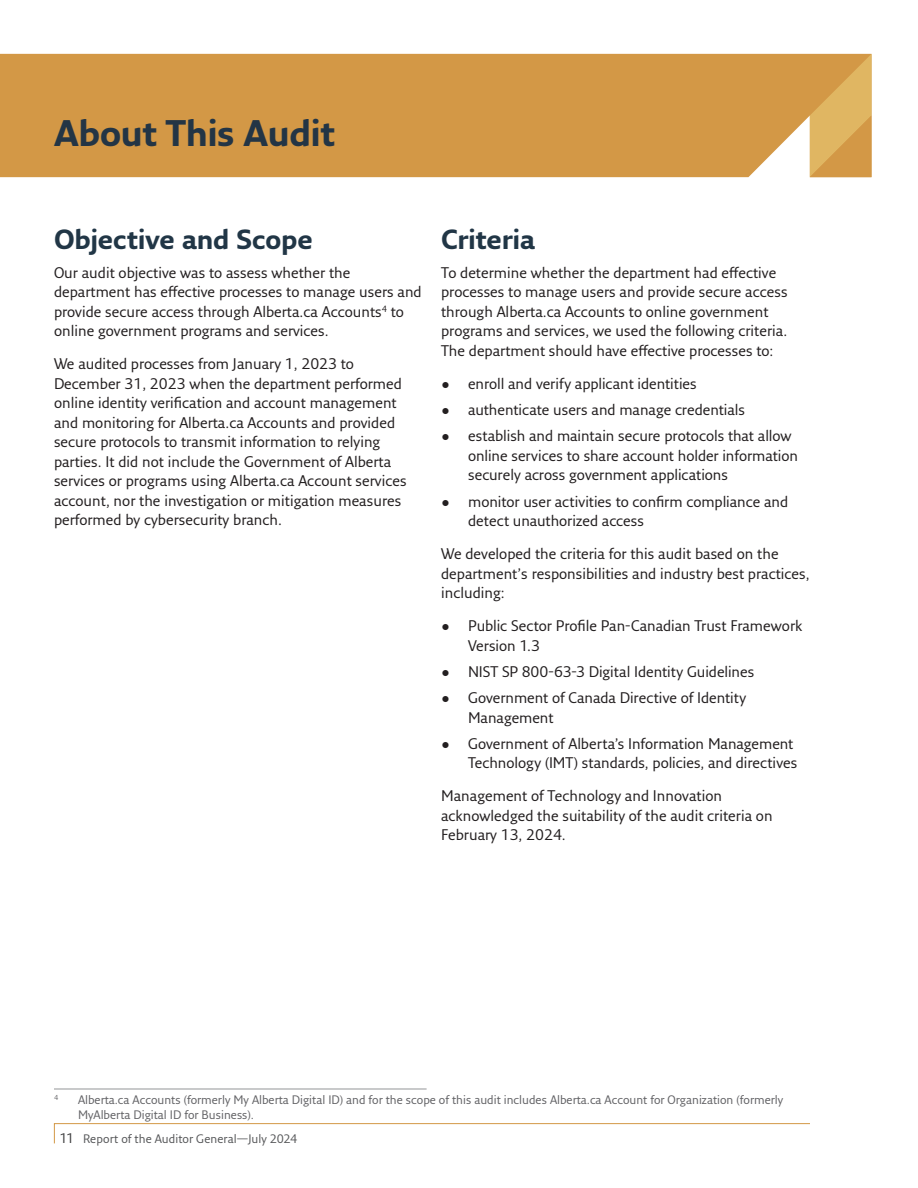
<style>
.page{position:relative;width:918px;height:1188px;background:#fff}
.page>*{position:absolute;margin:0;border:0;box-sizing:border-box;transform-origin:0 0}
.Head-1_TOC{font:700 36px "Fresco Sans Pro";letter-spacing:-.015em;color:#233545}
.Head-2_TOC{font:700 27px "Fresco Sans Pro";letter-spacing:-.01em;color:#213646}
.Body_Copy{font:15px/19.5px "Fresco Sans Pro";color:#231f20}
.Footnotes{font:12px/15px "Fresco Sans Pro";color:#636366}
.t1{font:12px "Fresco Sans Pro";letter-spacing:.005em;color:#57585a}
.Footnotes-2{font:7.05px "Fresco Sans Pro";color:#636366}
.s1{font-size:13.5px;color:#3e3e3f}
</style>
<div class="page">
<svg style="left:54px;top:1123px;width:756px;height:21px"></svg>
<div style="left:0;top:54px;width:810px;height:123px;background:#d39846"></div>
<svg style="left:810px;top:54px;width:62px;height:123px;background:#d9a754"></svg>
<hr style="left:54px;top:1089px;width:373px;height:1px;background:#939598">
<p class="Head-1_TOC" style="left:54px;top:110px;width:282px">About This Audit</p>
<p class="Head-2_TOC" style="left:54px;top:223px;width:260px">Objective and Scope</p>
<p class="Body_Copy" style="left:54px;top:262px;width:369px">Our audit objective was to assess whether the department has effective processes to manage users and provide secure access through Alberta.ca Accounts<sup>4</sup> to online government programs and services.</p>
<p class="Body_Copy" style="left:54px;top:354px;width:354px">We audited processes from January 1, 2023 to December 31, 2023 when the department performed online identity verification and account management and monitoring for Alberta.ca Accounts and provided secure protocols to transmit information to relying parties. It did not include the Government of Alberta services or programs using Alberta.ca Account services account, nor the investigation or mitigation measures performed by cybersecurity branch.</p>
<p class="Head-2_TOC" style="left:441px;top:223px;width:96px">Criteria</p>
<p class="Body_Copy" style="left:441px;top:262px;width:348px">To determine whether the department had effective processes to manage users and provide secure access through Alberta.ca Accounts to online government programs and services, we used the following criteria.<br>The department should have effective processes to:</p>
<p class="Body_Copy" style="left:441px;top:373px;width:257px">• enroll and verify applicant identities</p>
<p class="Body_Copy" style="left:441px;top:400px;width:306px">• authenticate users and manage credentials</p>
<p class="Body_Copy" style="left:468px;top:426px;width:332px;text-indent:-27px">• establish and maintain secure protocols that allow online services to share account holder information securely across government applications</p>
<p class="Body_Copy" style="left:468px;top:491px;width:322px;text-indent:-27px">• monitor user activities to confirm compliance and detect unauthorized access</p>
<p class="Body_Copy" style="left:441px;top:544px;width:370px">We developed the criteria for this audit based on the department’s responsibilities and industry best practices, including:</p>
<p class="Body_Copy" style="left:468px;top:616px;width:336px;text-indent:-27px">• Public Sector Profile Pan-Canadian Trust Framework<br>Version 1.3</p>
<p class="Body_Copy" style="left:441px;top:661px;width:315px">• NIST SP 800-63-3 Digital Identity Guidelines</p>
<p class="Body_Copy" style="left:468px;top:688px;width:280px;text-indent:-27px">• Government of Canada Directive of Identity<br>Management</p>
<p class="Body_Copy" style="left:441px;top:733px;width:358px;text-align:right">• Government of Alberta’s Information Management<br>Technology (IMT) standards, policies, and directives</p>
<p class="Body_Copy" style="left:441px;top:786px;width:333px">Management of Technology and Innovation acknowledged the suitability of the audit criteria on<br>February 13, 2024.</p>
<p class="Footnotes-2" style="left:54px;top:1093px;width:6px">4</p>
<p class="Footnotes" style="left:78px;top:1092px;width:707px">Alberta.ca Accounts (formerly My Alberta Digital ID) and for the scope of this audit includes Alberta.ca Account for Organization (formerly<br>MyAlberta Digital ID for Business).</p>
<p class="t1" style="left:59px;top:1131px;width:239px"><span class="s1">11</span> Report of the Auditor General—July 2024</p>
</div>
